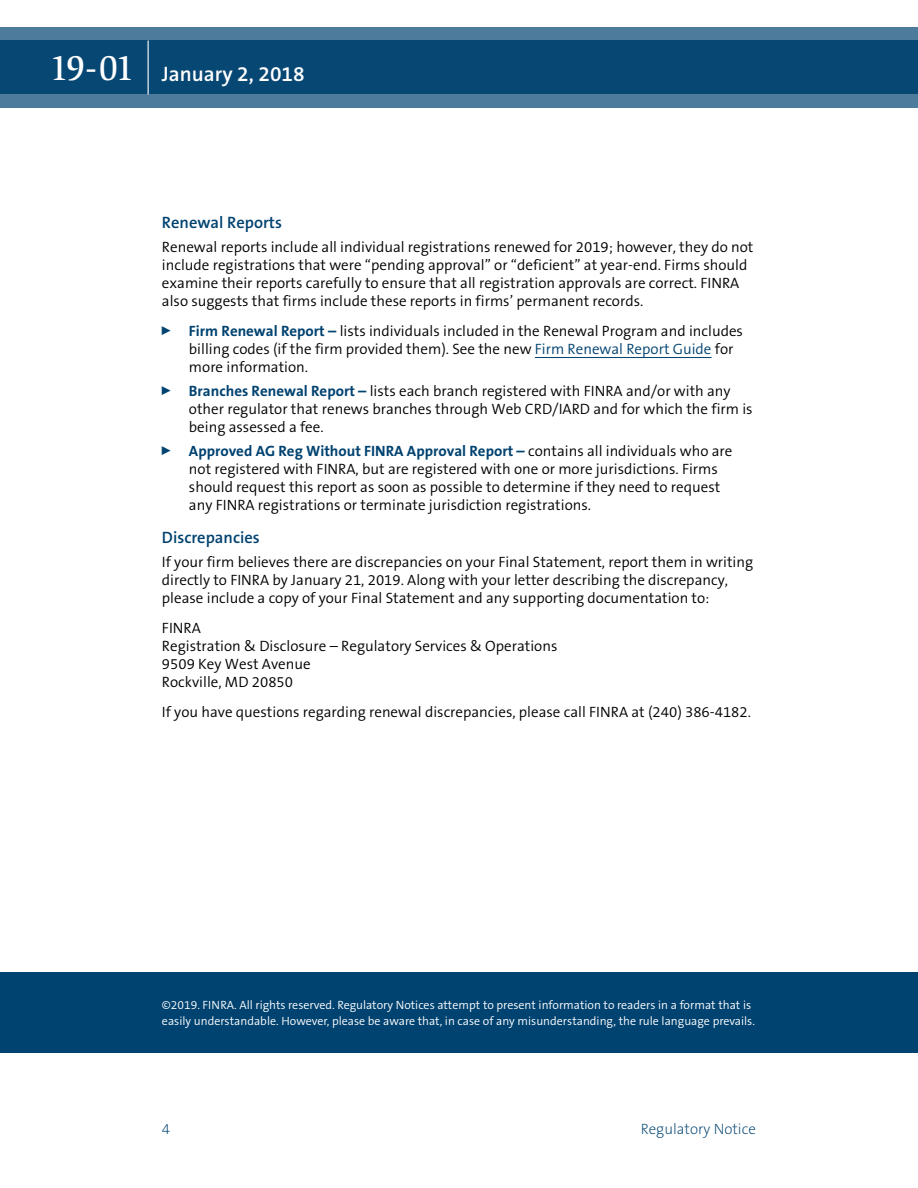
<style>
.page{position:relative;width:918px;height:1188px;background:#fff}
.page>*{position:absolute;margin:0;border:0;box-sizing:border-box;transform-origin:0 0}
.t1{font:600 21px "The Sans B6";color:#fff}
.t2{font:600 16.5px "The Sans B6";color:#004270}
.t3{font:300 15px/18px "The Sans B4";color:#000}
.t4{font:700 15px "The Sans B7";color:#004270}
.t5{font:200 15px "The Sans B2";color:#004270}
.t6{font:300 12px/16.5px "The Sans B4";color:#fff}
.s1{font-family:"Slimbach LT";font-weight:500;font-size:36px}
.s2{font-family:"The Sans B7";font-weight:700;color:#004270}
.s3{color:#004270}
.s4{font-family:"The Sans B4";font-weight:300;color:#000}
</style>
<div class="page">
<hr style="left:535px;top:357px;width:177px;height:1px;background:#004270">
<div style="left:0;top:972px;width:918px;height:81px;background:#004270"></div>
<svg style="left:0;top:27px;width:918px;height:81px;background:#1e5881"></svg>
<hr style="left:148px;top:40px;width:1px;height:54px;background:#fff">
<h1 class="t1" style="left:50px;top:62px;width:256px"><span class="s1">19-01</span> January 2, 2018</h1>
<p class="t2" style="left:162px;top:214px;width:122px">Renewal Reports</p>
<p class="t3" style="left:162px;top:239px;width:593px">Renewal reports include all individual registrations renewed for 2019; however, they do not include registrations that were “pending approval” or “deficient” at year-end. Firms should examine their reports carefully to ensure that all registration approvals are correct. FINRA also suggests that firms include these reports in firms’ permanent records.</p>
<p class="t3" style="left:189px;top:323px;width:556px;text-indent:-27px"><sup>0</sup> <span class="s2">Firm Renewal Report –</span> lists individuals included in the Renewal Program and includes billing codes (if the firm provided them). See the new <span class="s3">Firm Renewal Report Guide</span> for more information.</p>
<p class="t3" style="left:189px;top:383px;width:565px;text-indent:-27px"><sup>0</sup> <span class="s2">Branches Renewal Report –</span> lists each branch registered with FINRA and/or with any other regulator that renews branches through Web CRD/IARD and for which the firm is being assessed a fee.</p>
<p class="t4" style="left:162px;top:443px;width:572px"><sup>0</sup> Approved AG Reg Without FINRA Approval Report – <span class="s4">contains all individuals who are</span></p>
<p class="t3" style="left:189px;top:461px;width:533px">not registered with FINRA, but are registered with one or more jurisdictions. Firms should request this report as soon as possible to determine if they need to request any FINRA registrations or terminate jurisdiction registrations.</p>
<p class="t2" style="left:162px;top:528px;width:99px">Discrepancies</p>
<p class="t3" style="left:162px;top:553px;width:593px">If your firm believes there are discrepancies on your Final Statement, report them in writing directly to FINRA by January 21, 2019. Along with your letter describing the discrepancy, please include a copy of your Final Statement and any supporting documentation to:</p>
<p class="t3" style="left:162px;top:619px;width:397px">FINRA<br>Registration &amp; Disclosure – Regulatory Services &amp; Operations<br>9509 Key West Avenue<br>Rockville, MD 20850</p>
<p class="t3" style="left:162px;top:703px;width:591px">If you have questions regarding renewal discrepancies, please call FINRA at (240) 386-4182.</p>
<p class="t6" style="left:162px;top:997px;width:594px">©2019. FINRA. All rights reserved. Regulatory Notices attempt to present information to readers in a format that is easily understandable. However, please be aware that, in case of any misunderstanding, the rule language prevails.</p>
<p class="t5" style="left:162px;top:1121px;width:10px">4</p>
<p class="t5" style="left:641px;top:1121px;width:117px">Regulatory Notice</p>
</div>
